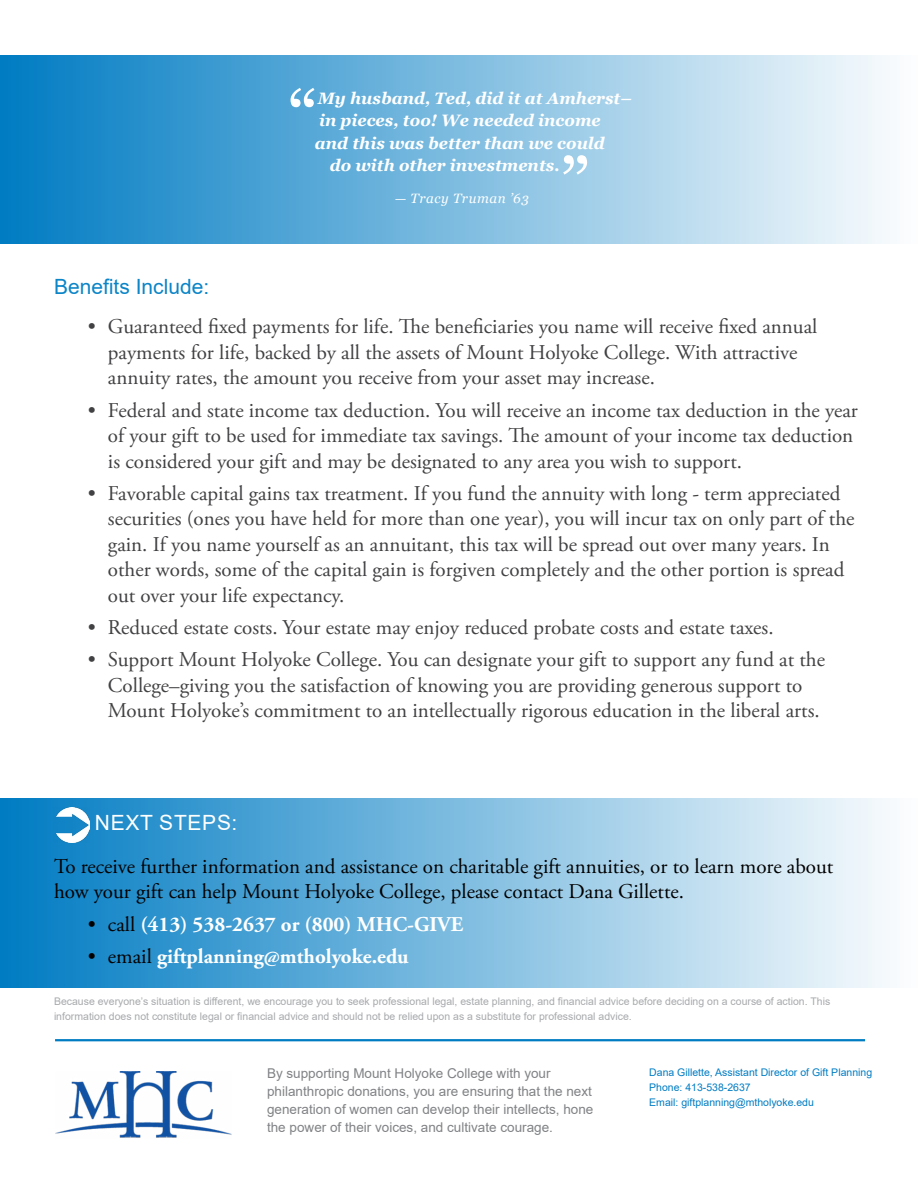
<style>
.page{position:relative;width:918px;height:1188px;background:#fff}
.page>*{position:absolute;margin:0;border:0;box-sizing:border-box;transform-origin:0 0}
.t1{font:73.5px "Georgia";color:#fff}
.t2{font:21px/25.5px "Adobe Garamond Pro";color:#414042}
.t3{font:21px/25.5px "Adobe Garamond Pro";color:#000}
.t4{font:700 21px "Adobe Garamond Pro";color:#fff}
.t5{font:21px "Arial";color:#0c85c7}
.t6{font:21px "Arial";letter-spacing:.035em;color:#fff}
.t7{font:italic 700 16.5px "Georgia";color:#fff}
.t8{font:13.5px/18px "Arial";color:#808285}
.t9{font:italic 13.5px "Georgia";letter-spacing:.04em;color:#fff}
.t10{font:10.5px/15px "Arial";color:#a7a9ac}
.t11{font:10.5px/15px "Arial";color:#007cc3}
.s1{font-weight:400;color:#000}
</style>
<div class="page">
<div style="left:0;top:55px;width:918px;height:189px;background:linear-gradient(to right,#007bc2,#fdfdfe)"></div>
<div style="left:0;top:799px;width:918px;height:189px;background:linear-gradient(to right,#007bc2,#fdfdfe)"></div>
<hr style="left:55px;top:1039px;width:810px;height:2px;background:#007cc3">
<img style="left:54px;top:808px;width:36px;height:34px">
<img style="left:56px;top:1072px;width:176px;height:66px">
<h1 class="t1" style="left:288px;top:73px;width:32px">“</h1>
<p class="t7" style="left:318px;top:87px;width:316px">My husband, Ted, did it at Amherst–</p>
<p class="t7" style="left:319px;top:110px;width:283px">in pieces, too! We needed income</p>
<p class="t7" style="left:315px;top:132px;width:291px">and this was better than we could</p>
<p class="t7" style="left:330px;top:155px;width:232px">do with other investments.</p>
<p class="t9" style="left:395px;top:189px;width:136px">— Tracy Truman ’63</p>
<h1 class="t1" style="left:560px;top:140px;width:32px">”</h1>
<p class="t5" style="left:54px;top:272px;width:157px">Benefits Include:</p>
<p class="t2" style="left:108px;top:315px;width:711px;text-indent:-20px">• Guaranteed fixed payments for life. The beneficiaries you name will receive fixed annual payments for life, backed by all the assets of Mount Holyoke College. With attractive annuity rates, the amount you receive from your asset may increase.</p>
<p class="t2" style="left:108px;top:398px;width:751px;text-indent:-20px">• Federal and state income tax deduction. You will receive an income tax deduction in the year of your gift to be used for immediate tax savings. The amount of your income tax deduction is considered your gift and may be designated to any area you wish to support.</p>
<p class="t2" style="left:108px;top:481px;width:748px;text-indent:-20px">• Favorable capital gains tax treatment. If you fund the annuity with long - term appreciated securities (ones you have held for more than one year), you will incur tax on only part of the gain. If you name yourself as an annuitant, this tax will be spread out over many years. In other words, some of the capital gain is forgiven completely and the other portion is spread out over your life expectancy.</p>
<p class="t2" style="left:88px;top:615px;width:687px">• Reduced estate costs. Your estate may enjoy reduced probate costs and estate taxes.</p>
<p class="t2" style="left:108px;top:648px;width:719px;text-indent:-20px">• Support Mount Holyoke College. You can designate your gift to support any fund at the<br>College–giving you the satisfaction of knowing you are providing generous support to<br>Mount Holyoke’s commitment to an intellectually rigorous education in the liberal arts.</p>
<p class="t6" style="left:95px;top:808px;width:144px">NEXT STEPS:</p>
<p class="t3" style="left:54px;top:854px;width:781px">To receive further information and assistance on charitable gift annuities, or to learn more about how your gift can help Mount Holyoke College, please contact Dana Gillette.</p>
<p class="t4" style="left:88px;top:912px;width:377px"><span class="s1">• call</span> (413) 538-2637 or (800) MHC-GIVE</p>
<p class="t4" style="left:88px;top:944px;width:322px"><span class="s1">• email</span> giftplanning@mtholyoke.edu</p>
<p class="t10" style="left:54px;top:994px;width:778px">Because everyone’s situation is different, we encourage you to seek professional legal, estate planning, and financial advice before deciding on a course of action. This information does not constitute legal or financial advice and should not be relied upon as a substitute for professional advice.</p>
<p class="t8" style="left:267px;top:1065px;width:328px">By supporting Mount Holyoke College with your philanthropic donations, you are ensuring that the next generation of women can develop their intellects, hone the power of their voices, and cultivate courage.</p>
<p class="t11" style="left:649px;top:1065px;width:224px">Dana Gillette, Assistant Director of Gift Planning<br>Phone: 413-538-2637<br>Email: giftplanning@mtholyoke.edu</p>
</div>
